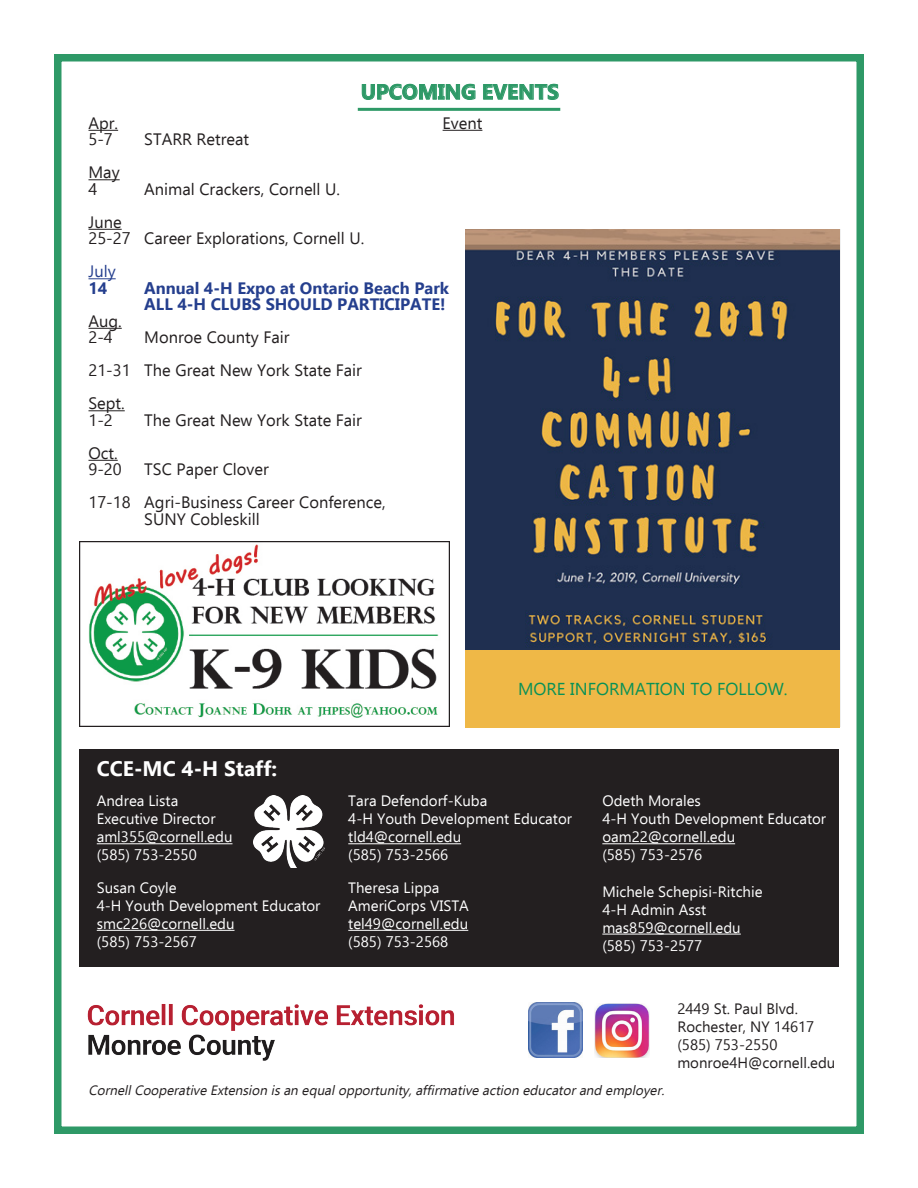
<style>
.page{position:relative;width:918px;height:1188px;background:#fff}
.page>*{position:absolute;margin:0;border:0;box-sizing:border-box;transform-origin:0 0}
.t1{font:700 21px "Ebrima";color:#fff}
.t2{font:700 21px "Ebrima";color:#2e9967}
.t3{font:17.25px "Ebrima";color:#099156}
.t4{font:16.5px/33px "Ebrima";color:#231f20}
.t5{font:700 16.5px/16.5px "Ebrima";color:#253f8e}
.t6{font:16.5px "Ebrima";color:#253f8e}
.t7{font:15px/18px "Ebrima";color:#fff}
.t8{font:15px/18px "Ebrima";color:#231f20}
.t9{font:italic 13.5px "Ebrima";color:#231f20}
</style>
<div class="page">
<div style="left:54px;top:54px;width:810px;height:1080px;border:8px solid #2e9967"></div>
<svg style="left:362px;top:84px;width:114px;height:16px"></svg>
<svg style="left:483px;top:84px;width:76px;height:16px"></svg>
<hr style="left:358px;top:108px;width:202px;height:3px;background:#2e9967">
<hr style="left:88px;top:130px;width:30px;height:1px;background:#231f20">
<hr style="left:88px;top:179px;width:32px;height:1px;background:#231f20">
<hr style="left:88px;top:229px;width:34px;height:1px;background:#231f20">
<svg style="left:88px;top:278px;width:28px;height:1px"></svg>
<hr style="left:88px;top:328px;width:34px;height:1px;background:#231f20">
<hr style="left:88px;top:410px;width:37px;height:1px;background:#231f20">
<hr style="left:88px;top:460px;width:30px;height:1px;background:#231f20">
<hr style="left:443px;top:130px;width:39px;height:1px;background:#231f20">
<div style="left:79px;top:750px;width:760px;height:217px;background:#231f20"></div>
<hr style="left:602px;top:934px;width:139px;height:1px;background:#fff">
<hr style="left:97px;top:843px;width:135px;height:1px;background:#fff">
<img style="left:253px;top:796px;width:71px;height:72px">
<hr style="left:348px;top:930px;width:120px;height:1px;background:#fff">
<hr style="left:97px;top:930px;width:138px;height:1px;background:#fff">
<hr style="left:348px;top:843px;width:113px;height:1px;background:#fff">
<hr style="left:602px;top:843px;width:133px;height:1px;background:#fff">
<img style="left:87px;top:1004px;width:367px;height:57px">
<img style="left:595px;top:1003px;width:55px;height:54px">
<img style="left:528px;top:1003px;width:54px;height:54px">
<img style="left:466px;top:229px;width:374px;height:421px">
<div style="left:466px;top:650px;width:374px;height:78px;background:#efb847"></div>
<img style="left:79px;top:542px;width:370px;height:185px">
<p class="t4" style="left:88px;top:114px;width:31px;line-height:16.5px">Apr.<br>5-7</p>
<p class="t4" style="left:88px;top:164px;width:33px;line-height:16.5px">May<br>4</p>
<p class="t4" style="left:88px;top:213px;width:44px;line-height:16.5px">June<br>25-27</p>
<p class="t6" style="left:88px;top:260px;width:29px">July</p>
<p class="t5" style="left:88px;top:279px;width:20px">14</p>
<p class="t4" style="left:88px;top:312px;width:35px;line-height:16.5px">Aug.<br>2-4</p>
<p class="t4" style="left:88px;top:354px;width:44px">21-31<br>Sept.</p>
<p class="t4" style="left:88px;top:403px;width:31px">1-2<br>Oct.</p>
<p class="t4" style="left:88px;top:453px;width:44px">9-20<br>17-18</p>
<h1 class="t2" style="left:361px;top:76px;width:200px">UPCOMING EVENTS</h1>
<p class="t4" style="left:443px;top:106px;width:41px">Event</p>
<p class="t4" style="left:144px;top:123px;width:106px">STARR Retreat</p>
<p class="t4" style="left:144px;top:172px;width:197px">Animal Crackers, Cornell U.</p>
<p class="t4" style="left:144px;top:222px;width:222px">Career Explorations, Cornell U.</p>
<p class="t5" style="left:144px;top:279px;width:306px">Annual 4-H Expo at Ontario Beach Park<br>ALL 4-H CLUBS SHOULD PARTICIPATE!</p>
<p class="t4" style="left:144px;top:321px;width:219px">Monroe County Fair<br>The Great New York State Fair</p>
<p class="t4" style="left:144px;top:403px;width:219px">The Great New York State Fair</p>
<p class="t4" style="left:144px;top:453px;width:243px">TSC Paper Clover<br>Agri-Business Career Conference,</p>
<p class="t4" style="left:144px;top:502px;width:117px">SUNY Cobleskill</p>
<p class="t3" style="left:518px;top:676px;width:271px">MORE INFORMATION TO FOLLOW.</p>
<h1 class="t1" style="left:97px;top:753px;width:182px">CCE-MC 4-H Staff:</h1>
<p class="t7" style="left:97px;top:792px;width:137px">Andrea Lista<br>Executive Director aml355@cornell.edu (585) 753-2550</p>
<p class="t7" style="left:97px;top:878px;width:225px">Susan Coyle<br>4-H Youth Development Educator smc226@cornell.edu<br>(585) 753-2567</p>
<p class="t7" style="left:348px;top:792px;width:225px">Tara Defendorf-Kuba<br>4-H Youth Development Educator tld4@cornell.edu<br>(585) 753-2566</p>
<p class="t7" style="left:602px;top:792px;width:225px">Odeth Morales<br>4-H Youth Development Educator oam22@cornell.edu<br>(585) 753-2576</p>
<p class="t7" style="left:348px;top:878px;width:122px">Theresa Lippa<br>AmeriCorps VISTA tel49@cornell.edu (585) 753-2568</p>
<p class="t7" style="left:602px;top:882px;width:162px">Michele Schepisi-Ritchie<br>4-H Admin Asst mas859@cornell.edu (585) 753-2577</p>
<p class="t8" style="left:677px;top:999px;width:160px">2449 St. Paul Blvd.<br>Rochester, NY 14617 (585) 753-2550 monroe4H@cornell.edu</p>
<p class="t9" style="left:88px;top:1081px;width:581px">CornellCooperative Extension isan equalopportunity,affirmative action educatorand employer.</p>
</div>
